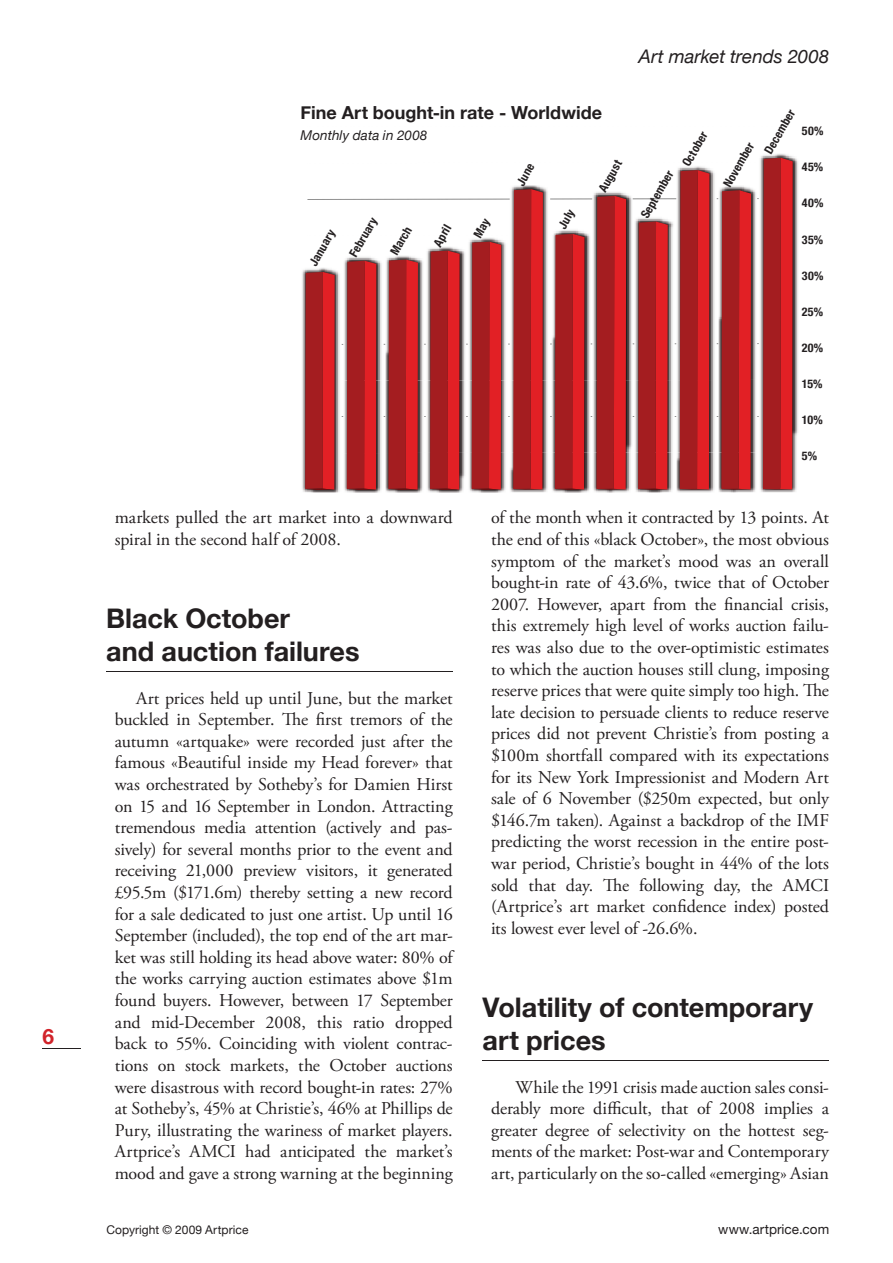
<style>
.page{position:relative;width:893px;height:1263px;background:#fff}
.page>*{position:absolute;margin:0;border:0;box-sizing:border-box;transform-origin:0 0}
.t1{font:700 27px/32.4px "Helvetica Neue";color:#231f20}
.t2{font:700 21px "Helvetica Neue";color:#d1232a}
.t3{font:italic 18.75px "Helvetica Neue";letter-spacing:-.005em;color:#231f20}
.t4{font:18px/21.6px "Adobe Garamond Pro";letter-spacing:-.005em;color:#231f20;text-align:justify}
.t5{font:700 18px "Helvetica Neue";color:#231f20}
.t6{font:italic 13.5px "Helvetica Neue";letter-spacing:.005em;color:#231f20}
.t7{font:13.5px "Helvetica Neue";letter-spacing:.005em;color:#231f20}
.t8{font:700 condensed 12px "Helvetica Neue";letter-spacing:.025em;color:#231f20}
.t9{font:12px "Helvetica Neue";letter-spacing:.005em;color:#231f20}
</style>
<div class="page">
<hr style="left:43px;top:1048px;width:38px;height:1px;background:#231f20">
<hr style="left:106px;top:671px;width:347px;height:1px;background:#231f20">
<img style="left:302px;top:270px;width:38px;height:222px">
<hr style="left:483px;top:1060px;width:346px;height:1px;background:#231f20">
<svg style="left:305px;top:158px;width:493px;height:332px"></svg>
<p class="t2" style="left:43px;top:1023px;width:13px">6</p>
<p class="t3" style="left:639px;top:45px;width:192px">Art market trends 2008</p>
<p class="t5" style="left:301px;top:102px;width:303px">Fine Art bought-in rate - Worldwide</p>
<p class="t6" style="left:301px;top:127px;width:128px">Monthly data in 2008</p>
<p class="t8" style="left:802px;top:124px;width:23px">50%</p>
<p class="t8" style="left:802px;top:160px;width:23px">45%</p>
<p class="t8" style="left:802px;top:196px;width:23px">40%</p>
<p class="t8" style="left:802px;top:232px;width:23px">35%</p>
<p class="t8" style="left:802px;top:268px;width:23px">30%</p>
<p class="t8" style="left:802px;top:304px;width:23px">25%</p>
<p class="t8" style="left:802px;top:340px;width:23px">20%</p>
<p class="t8" style="left:802px;top:377px;width:22px">15%</p>
<p class="t8" style="left:802px;top:413px;width:22px">10%</p>
<p class="t8" style="left:802px;top:449px;width:17px">5%</p>
<p class="t8" style="left:761px;top:149px;width:51px;rotate:-60deg">December</p>
<p class="t8" style="left:679px;top:162px;width:39px;rotate:-60deg">October</p>
<p class="t8" style="left:720px;top:182px;width:50px;rotate:-60deg">November</p>
<p class="t8" style="left:595px;top:187px;width:36px;rotate:-60deg">August</p>
<p class="t8" style="left:638px;top:214px;width:54px;rotate:-60deg">September</p>
<p class="t8" style="left:513px;top:181px;width:25px;rotate:-60deg">June</p>
<p class="t8" style="left:555px;top:224px;width:22px;rotate:-60deg">July</p>
<p class="t8" style="left:346px;top:252px;width:45px;rotate:-60deg">February</p>
<p class="t8" style="left:387px;top:250px;width:32px;rotate:-60deg">March</p>
<p class="t8" style="left:430px;top:242px;width:24px;rotate:-60deg">April</p>
<p class="t8" style="left:306px;top:261px;width:41px;rotate:-60deg">January</p>
<p class="t4" style="left:115px;top:507px;width:339px">markets pulled the art market into a downward spiral in the second half of 2008.</p>
<h1 class="t1" style="left:106px;top:602px;width:255px">Black October<br>and auction failures</h1>
<p class="t4" style="left:115px;top:688px;width:340px;text-indent:21px">Art prices held up until June, but the market buckled in September. The first tremors of the autumn «artquake» were recorded just after the famous «Beautiful inside my Head forever» that was orchestrated by Sotheby’s for Damien Hirst on 15 and 16 September in London. Attracting tremendous media attention (actively and pas&shy;sively) for several months prior to the event and receiving 21,000 preview visitors, it generated £95.5m ($171.6m) thereby setting a new record for a sale dedicated to just one artist. Up until 16<br>September (included), the top end of the art mar&shy;ket was still holding its head above water: 80% of the works carrying auction estimates above $1m found buyers. However, between 17 September and mid-December 2008, this ratio dropped back to 55%. Coinciding with violent contrac&shy;tions on stock markets, the October auctions were disastrous with record bought-in rates: 27% at Sotheby’s, 45% at Christie’s, 46% at Phillips de Pury, illustrating the wariness of market players.<br>Artprice’s AMCI had anticipated the market’s mood and gave a strong warning at the beginning</p>
<p class="t4" style="left:491px;top:507px;width:339px">of the month when it contracted by 13 points. At the end of this «black October», the most obvious symptom of the market’s mood was an overall bought-in rate of 43.6%, twice that of October 2007. However, apart from the financial crisis, this extremely high level of works auction failu&shy;res was also due to the over-optimistic estimates to which the auction houses still clung, imposing reserve prices that were quite simply too high. The late decision to persuade clients to reduce reserve prices did not prevent Christie’s from posting a $100m shortfall compared with its expectations for its New York Impressionist and Modern Art sale of 6 November ($250m expected, but only $146.7m taken). Against a backdrop of the IMF predicting the worst recession in the entire post&shy;war period, Christie’s bought in 44% of the lots sold that day. The following day, the AMCI (Artprice’s art market confidence index) posted its lowest ever level of -26.6%.</p>
<h1 class="t1" style="left:483px;top:991px;width:332px">Volatility of contemporary art prices</h1>
<p class="t4" style="left:491px;top:1077px;width:339px;text-indent:24px">While the 1991 crisis made auction sales consi&shy;derably more difficult, that of 2008 implies a greater degree of selectivity on the hottest seg&shy;ments of the market: Post-war and Contemporary art, particularly on the so-called «emerging» Asian</p>
<p class="t9" style="left:106px;top:1222px;width:144px">Copyright © 2009 Artprice</p>
<p class="t7" style="left:718px;top:1221px;width:112px">www.artprice.com</p>
</div>
